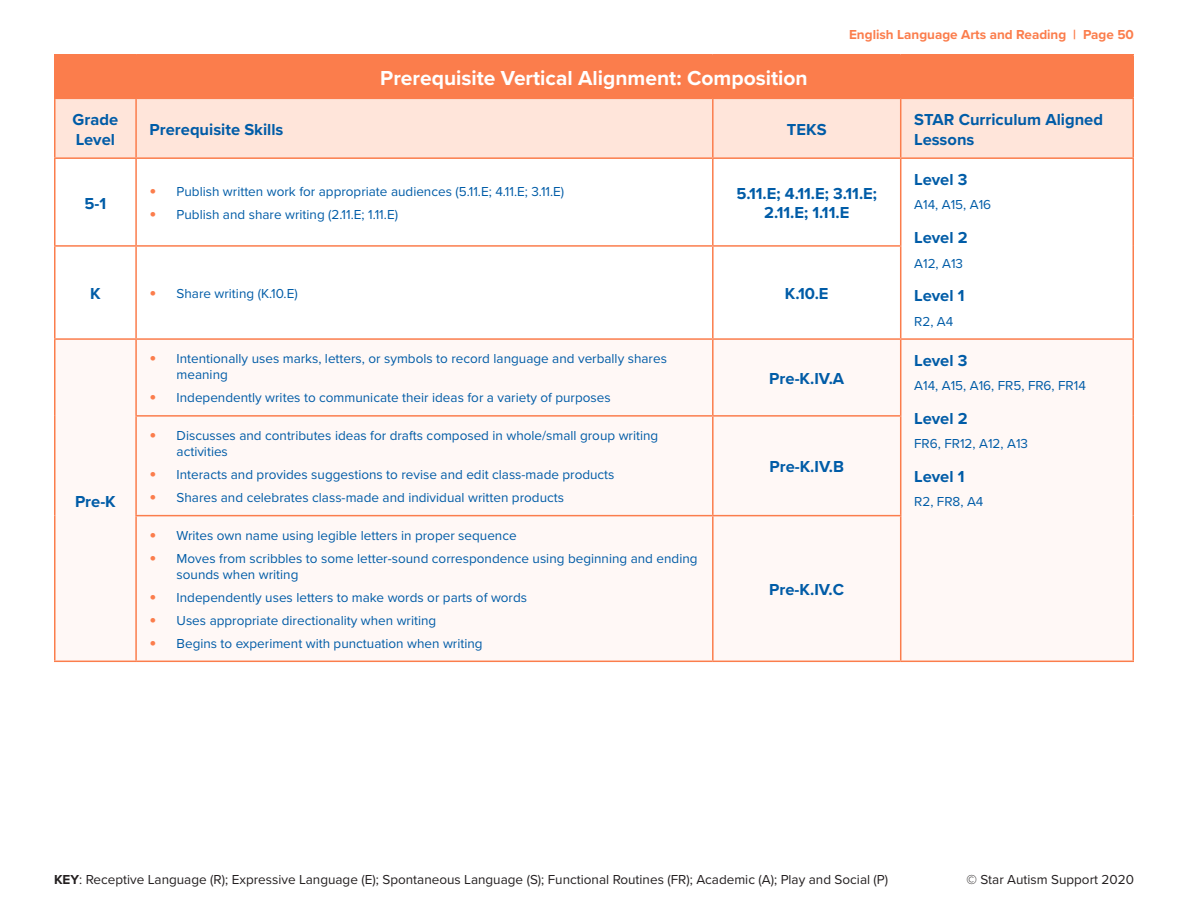
<style>
.page{position:relative;width:1188px;height:918px;background:#fff}
.page>*{position:absolute;margin:0;border:0;box-sizing:border-box;transform-origin:0 0}
.Table_Header{font:700 21px "Proxima Nova";color:#fff}
.Grade_Level_and_TEKS{font:700 16.5px/19.8px "Proxima Nova";color:#005ca7;text-align:center}
.Table_Subheader{font:700 16.5px/19.8px "Proxima Nova";color:#005ca7}
.Aligned_Lessons_-_He{font:700 16.5px "Proxima Nova";color:#005ca7}
.Aligned_Lessons_-_Bo{font:13.5px/16.2px "Proxima Nova";color:#005ca7}
.t1{font:13.5px "Proxima Nova";color:#231f20}
.t2{font:700 13.5px "Proxima Nova";color:#fb7d4c}
.s1{font-weight:700;font-size:19.5px;color:#fb7d4c}
.s2{font-weight:700}
</style>
<div class="page">
<div style="left:55px;top:55px;width:1078px;height:43px;background:#fb7d4c"></div>
<div style="left:56px;top:99px;width:1076px;height:58px;background:#ffe5da"></div>
<div style="left:56px;top:340px;width:1076px;height:321px;background:#fff8f6"></div>
<hr style="left:54px;top:99px;width:2px;height:58px;background:#fb7d4c">
<hr style="left:135px;top:99px;width:2px;height:58px;background:#fb7d4c">
<hr style="left:712px;top:99px;width:2px;height:58px;background:#fb7d4c">
<hr style="left:900px;top:99px;width:1px;height:58px;background:#fb7d4c">
<hr style="left:1132px;top:99px;width:2px;height:58px;background:#fb7d4c">
<hr style="left:54px;top:157px;width:82px;height:2px;background:#fb7d4c">
<hr style="left:54px;top:159px;width:2px;height:86px;background:#fb7d4c">
<hr style="left:136px;top:157px;width:577px;height:2px;background:#fb7d4c">
<hr style="left:135px;top:159px;width:2px;height:86px;background:#fb7d4c">
<hr style="left:713px;top:157px;width:188px;height:2px;background:#fb7d4c">
<hr style="left:712px;top:159px;width:2px;height:86px;background:#fb7d4c">
<hr style="left:901px;top:157px;width:233px;height:2px;background:#fb7d4c">
<hr style="left:900px;top:159px;width:1px;height:86px;background:#fb7d4c">
<hr style="left:1132px;top:159px;width:2px;height:87px;background:#fb7d4c">
<hr style="left:54px;top:245px;width:82px;height:2px;background:#fb7d4c">
<hr style="left:54px;top:247px;width:2px;height:91px;background:#fb7d4c">
<hr style="left:136px;top:245px;width:577px;height:2px;background:#fb7d4c">
<hr style="left:135px;top:247px;width:2px;height:91px;background:#fb7d4c">
<hr style="left:713px;top:245px;width:188px;height:2px;background:#fb7d4c">
<hr style="left:712px;top:247px;width:2px;height:91px;background:#fb7d4c">
<hr style="left:900px;top:247px;width:1px;height:91px;background:#fb7d4c">
<hr style="left:1132px;top:246px;width:2px;height:92px;background:#fb7d4c">
<hr style="left:54px;top:338px;width:82px;height:2px;background:#fb7d4c">
<hr style="left:54px;top:340px;width:2px;height:76px;background:#fb7d4c">
<hr style="left:136px;top:338px;width:577px;height:2px;background:#fb7d4c">
<hr style="left:135px;top:340px;width:2px;height:75px;background:#fb7d4c">
<hr style="left:713px;top:338px;width:188px;height:2px;background:#fb7d4c">
<hr style="left:712px;top:340px;width:2px;height:75px;background:#fb7d4c">
<hr style="left:901px;top:338px;width:233px;height:2px;background:#fb7d4c">
<hr style="left:900px;top:340px;width:1px;height:75px;background:#fb7d4c">
<hr style="left:1132px;top:340px;width:2px;height:76px;background:#fb7d4c">
<hr style="left:54px;top:416px;width:2px;height:100px;background:#fb7d4c">
<hr style="left:135px;top:415px;width:578px;height:2px;background:#fb7d4c">
<hr style="left:135px;top:417px;width:2px;height:98px;background:#fb7d4c">
<hr style="left:713px;top:415px;width:188px;height:2px;background:#fb7d4c">
<hr style="left:712px;top:417px;width:2px;height:98px;background:#fb7d4c">
<hr style="left:900px;top:417px;width:1px;height:98px;background:#fb7d4c">
<hr style="left:1132px;top:416px;width:2px;height:100px;background:#fb7d4c">
<hr style="left:54px;top:516px;width:2px;height:145px;background:#fb7d4c">
<hr style="left:135px;top:515px;width:578px;height:1px;background:#fb7d4c">
<hr style="left:135px;top:516px;width:2px;height:145px;background:#fb7d4c">
<hr style="left:713px;top:515px;width:188px;height:1px;background:#fb7d4c">
<hr style="left:712px;top:516px;width:2px;height:145px;background:#fb7d4c">
<hr style="left:900px;top:516px;width:1px;height:145px;background:#fb7d4c">
<hr style="left:1132px;top:516px;width:2px;height:145px;background:#fb7d4c">
<hr style="left:54px;top:661px;width:82px;height:1px;background:#fb7d4c">
<hr style="left:136px;top:661px;width:577px;height:1px;background:#fb7d4c">
<hr style="left:713px;top:661px;width:188px;height:1px;background:#fb7d4c">
<hr style="left:901px;top:661px;width:233px;height:1px;background:#fb7d4c">
<hr style="left:54px;top:54px;width:82px;height:2px;background:#fb7d4c">
<hr style="left:54px;top:55px;width:2px;height:43px;background:#fb7d4c">
<hr style="left:136px;top:54px;width:577px;height:2px;background:#fb7d4c">
<hr style="left:713px;top:54px;width:188px;height:2px;background:#fb7d4c">
<hr style="left:901px;top:54px;width:233px;height:2px;background:#fb7d4c">
<hr style="left:1132px;top:55px;width:2px;height:43px;background:#fb7d4c">
<hr style="left:54px;top:98px;width:82px;height:1px;background:#fb7d4c">
<hr style="left:136px;top:98px;width:577px;height:1px;background:#fb7d4c">
<hr style="left:713px;top:98px;width:188px;height:1px;background:#fb7d4c">
<hr style="left:901px;top:98px;width:233px;height:1px;background:#fb7d4c">
<p class="Table_Header" style="left:380px;top:62px;width:429px">Prerequisite Vertical Alignment: Composition</p>
<p class="t2" style="left:849px;top:24px;width:286px">English Language Arts and Reading | Page 50</p>
<p class="Table_Subheader" style="left:73px;top:109px;width:47px">Grade<br>Level</p>
<p class="Table_Subheader" style="left:150px;top:119px;width:135px">Prerequisite Skills</p>
<p class="Table_Subheader" style="left:787px;top:119px;width:41px">TEKS</p>
<p class="Table_Subheader" style="left:914px;top:109px;width:190px">STAR Curriculum Aligned<br>Lessons</p>
<p class="Grade_Level_and_TEKS" style="left:85px;top:193px;width:23px">5-1</p>
<p class="Aligned_Lessons_-_Bo" style="left:150px;top:183px;width:416px"><span class="s1">•</span> Publish written work for appropriate audiences (5.11.E; 4.11.E; 3.11.E)</p>
<p class="Aligned_Lessons_-_Bo" style="left:150px;top:206px;width:250px"><span class="s1">•</span> Publish and share writing (2.11.E; 1.11.E)</p>
<p class="Grade_Level_and_TEKS" style="left:736px;top:183px;width:142px">5.11.E; 4.11.E; 3.11.E;<br>2.11.E; 1.11.E</p>
<p class="Grade_Level_and_TEKS" style="left:90px;top:283px;width:12px">K</p>
<p class="Aligned_Lessons_-_Bo" style="left:150px;top:285px;width:150px"><span class="s1">•</span> Share writing (K.10.E)</p>
<p class="Grade_Level_and_TEKS" style="left:785px;top:283px;width:45px">K.10.E</p>
<p class="Grade_Level_and_TEKS" style="left:75px;top:491px;width:42px">Pre-K</p>
<p class="Aligned_Lessons_-_Bo" style="left:177px;top:350px;width:492px;text-indent:-27px"><span class="s1">•</span> Intentionally uses marks, letters, or symbols to record language and verbally shares meaning</p>
<p class="Aligned_Lessons_-_Bo" style="left:150px;top:389px;width:463px"><span class="s1">•</span> Independently writes to communicate their ideas for a variety of purposes</p>
<p class="Aligned_Lessons_-_Bo" style="left:177px;top:427px;width:483px;text-indent:-27px"><span class="s1">•</span> Discusses and contributes ideas for drafts composed in whole/small group writing activities</p>
<p class="Aligned_Lessons_-_Bo" style="left:150px;top:466px;width:466px"><span class="s1">•</span> Interacts and provides suggestions to revise and edit class-made products</p>
<p class="Aligned_Lessons_-_Bo" style="left:150px;top:489px;width:416px"><span class="s1">•</span> Shares and celebrates class-made and individual written products</p>
<p class="Aligned_Lessons_-_Bo" style="left:150px;top:527px;width:369px"><span class="s1">•</span> Writes own name using legible letters in proper sequence</p>
<p class="Aligned_Lessons_-_Bo" style="left:177px;top:550px;width:522px;text-indent:-27px"><span class="s1">•</span> Moves from scribbles to some letter-sound correspondence using beginning and ending sounds when writing</p>
<p class="Aligned_Lessons_-_Bo" style="left:150px;top:589px;width:379px"><span class="s1">•</span> Independently uses letters to make words or parts of words</p>
<p class="Aligned_Lessons_-_Bo" style="left:150px;top:612px;width:288px"><span class="s1">•</span> Uses appropriate directionality when writing</p>
<p class="Aligned_Lessons_-_Bo" style="left:150px;top:635px;width:335px"><span class="s1">•</span> Begins to experiment with punctuation when writing</p>
<p class="Grade_Level_and_TEKS" style="left:769px;top:368px;width:76px">Pre-K.IV.A</p>
<p class="Grade_Level_and_TEKS" style="left:770px;top:457px;width:76px">Pre-K.IV.B</p>
<p class="Grade_Level_and_TEKS" style="left:769px;top:579px;width:76px">Pre-K.IV.C</p>
<p class="Aligned_Lessons_-_He" style="left:914px;top:167px;width:55px">Level 3</p>
<p class="Aligned_Lessons_-_Bo" style="left:914px;top:196px;width:79px">A14, A15, A16</p>
<p class="Aligned_Lessons_-_He" style="left:914px;top:225px;width:55px">Level 2</p>
<p class="Aligned_Lessons_-_Bo" style="left:914px;top:254px;width:50px">A12, A13</p>
<p class="Aligned_Lessons_-_He" style="left:914px;top:283px;width:52px">Level 1</p>
<p class="Aligned_Lessons_-_Bo" style="left:914px;top:312px;width:41px">R2, A4</p>
<p class="Aligned_Lessons_-_He" style="left:914px;top:348px;width:55px">Level 3</p>
<p class="Aligned_Lessons_-_Bo" style="left:914px;top:377px;width:173px">A14, A15, A16, FR5, FR6, FR14</p>
<p class="Aligned_Lessons_-_He" style="left:914px;top:406px;width:55px">Level 2</p>
<p class="Aligned_Lessons_-_Bo" style="left:914px;top:435px;width:115px">FR6, FR12, A12, A13</p>
<p class="Aligned_Lessons_-_He" style="left:914px;top:464px;width:52px">Level 1</p>
<p class="Aligned_Lessons_-_Bo" style="left:914px;top:493px;width:71px">R2, FR8, A4</p>
<p class="t1" style="left:54px;top:870px;width:836px"><span class="s2">KEY</span>: Receptive Language (R); Expressive Language (E); Spontaneous Language (S); Functional Routines (FR); Academic (A); Play and Social (P)</p>
<p class="t1" style="left:967px;top:870px;width:169px">© Star Autism Support 2020</p>
</div>
